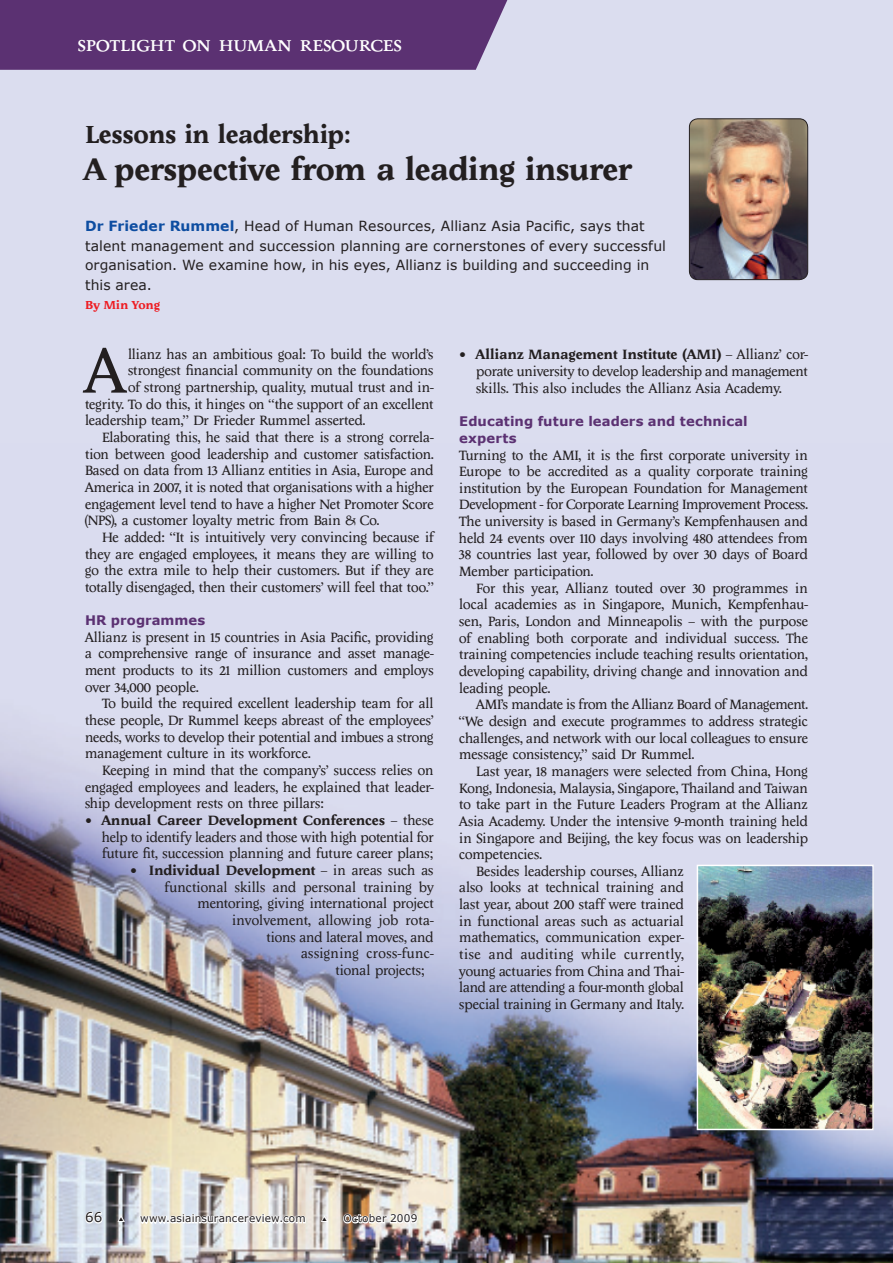
<style>
.page{position:relative;width:893px;height:1263px;background:#dbddef}
.page>*{position:absolute;margin:0;border:0;box-sizing:border-box;transform-origin:0 0}
.text_-_1st{font:64.8px "Economist 101";color:#231f20}
.hdline_21{font:700 31.5px "Economist 101";letter-spacing:.005em;color:#231f20}
.hdline_17{font:700 25.5px "Economist 101";letter-spacing:.005em;color:#231f20}
.t1{font:22.5px "Economist 101 Small Cap";letter-spacing:-.01em;color:#fff}
.text{font:13.95px/16.6px "Economist 101";letter-spacing:-.01em;color:#231f20;text-align:justify}
.text_-_1st-2{font:13.95px/16.6px "Economist 101";letter-spacing:-.01em;color:#231f20;text-align:justify}
.text_bullet{font:13.95px/16.6px "Economist 101";letter-spacing:-.005em;color:#231f20;text-align:justify}
.stnfrst{font:13.95px/19.5px "Verdana";letter-spacing:.005em;color:#231f20}
.text_bullet-2{font:700 13.95px "Economist 101";letter-spacing:.01em;color:#231f20}
.text_bullet-3{font:13.95px "Economist 101";letter-spacing:.02em;color:#231f20}
.t2{font:13.5px "Verdana";color:#231f20}
.subhd{font:700 13.2px/16.5px "Verdana";letter-spacing:.005em;color:#5b3172}
.stnfrst-2{font:700 12px "Economist 101";letter-spacing:.015em;color:#ee1d23}
.t3{font:10.5px "Verdana";letter-spacing:.02em;color:#231f20}
.s1{font-weight:700;color:#0d4da1}
.s2{font-weight:700}
.s3{font-weight:400}
</style>
<div class="page">
<img style="left:0;top:740px;width:893px;height:523px">
<img style="left:689px;top:119px;width:119px;height:160px">
<div style="left:689px;top:119px;width:119px;height:161px;border:1px solid #231f20;border-radius:9px"></div>
<img style="left:700px;top:868px;width:171px;height:259px">
<div style="left:697px;top:865px;width:177px;height:265px;border:2px solid #fff"></div>
<svg style="left:84px;top:1210px;width:20px;height:15px"></svg>
<svg style="left:116px;top:1214px;width:10px;height:9px"></svg>
<svg style="left:138px;top:1212px;width:169px;height:16px"></svg>
<svg style="left:319px;top:1214px;width:10px;height:9px"></svg>
<svg style="left:342px;top:1212px;width:77px;height:13px"></svg>
<div style="left:0;top:0;width:507px;height:70px;background:#5b3172"></div>
<p class="t1" style="left:78px;top:34px;width:326px">Spotlight on Human Resources</p>
<p class="hdline_17" style="left:85px;top:120px;width:267px">Lessons in leadership:</p>
<p class="hdline_21" style="left:85px;top:152px;width:547px">A perspective from a leading insurer</p>
<p class="stnfrst" style="left:85px;top:217px;width:582px"><span class="s1">Dr Frieder Rummel</span>, Head of Human Resources, Allianz Asia Pacific, says that talent management and succession planning are cornerstones of every successful organisation. We examine how, in his eyes, Allianz is building and succeeding in this area.</p>
<p class="stnfrst-2" style="left:85px;top:299px;width:76px">By Min Yong</p>
<p class="text_-_1st" style="left:85px;top:336px;width:42px">A</p>
<p class="text_-_1st-2" style="left:128px;top:346px;width:307px">llianz has an ambitious goal: To build the world’s</p>
<p class="text_bullet" style="left:476px;top:346px;width:333px;text-indent:-17px">• <span class="s2">Allianz Management Institute (AMI)</span> – Allianz’ cor&shy;porate university to develop leadership and management skills. This also includes the Allianz Asia Academy.</p>
<p class="subhd" style="left:459px;top:413px;width:290px">Educating future leaders and technical experts</p>
<p class="text_-_1st-2" style="left:459px;top:447px;width:350px">Turning to the AMI, it is the first corporate university in Europe to be accredited as a quality corporate training institution by the European Foundation for Management Development - for Corporate Learning Improvement Process.<br>The university is based in Germany’s Kempfenhausen and held 24 events over 110 days involving 480 attendees from 38 countries last year, followed by over 30 days of Board Member participation.</p>
<p class="text" style="left:459px;top:580px;width:350px;text-indent:17px">For this year, Allianz touted over 30 programmes in local academies as in Singapore, Munich, Kempfenhau&shy;sen, Paris, London and Minneapolis – with the purpose of enabling both corporate and individual success. The training competencies include teaching results orientation, developing capability, driving change and innovation and leading people.</p>
<p class="text" style="left:459px;top:696px;width:350px;text-indent:17px">AMI’s mandate is from the Allianz Board of Management. “We design and execute programmes to address strategic challenges, and network with our local colleagues to ensure message consistency,” said Dr Rummel.</p>
<p class="text" style="left:459px;top:763px;width:350px;text-indent:17px">Last year, 18 managers were selected from China, Hong Kong, Indonesia, Malaysia, Singapore, Thailand and Taiwan to take part in the Future Leaders Program at the Allianz Asia Academy. Under the intensive 9-month training held in Singapore and Beijing, the key focus was on leadership competencies.</p>
<p class="text" style="left:459px;top:863px;width:226px;text-indent:17px">Besides leadership courses, Allianz also looks at technical training and last year, about 200 staff were trained in functional areas such as actuarial mathematics, communication exper&shy;tise and auditing while currently, young actuaries from China and Thai&shy;land are attending a four-month global special training in Germany and Italy.</p>
<p class="text_-_1st-2" style="left:128px;top:363px;width:307px">strongest financial community on the foundations</p>
<p class="text_-_1st-2" style="left:128px;top:379px;width:307px">of strong partnership, quality, mutual trust and in-</p>
<p class="text_-_1st-2" style="left:85px;top:396px;width:350px">tegrity. To do this, it hinges on “the support of an excellent</p>
<p class="text_-_1st-2" style="left:85px;top:412px;width:282px">leadership team,” Dr Frieder Rummel asserted.</p>
<p class="text" style="left:85px;top:429px;width:350px;text-indent:17px">Elaborating this, he said that there is a strong correla&shy;tion between good leadership and customer satisfaction.<br>Based on data from 13 Allianz entities in Asia, Europe and America in 2007, it is noted that organisations with a higher engagement level tend to have a higher Net Promoter Score (NPS), a customer loyalty metric from Bain &amp; Co.</p>
<p class="text" style="left:85px;top:529px;width:350px;text-indent:17px">He added: “It is intuitively very convincing because if they are engaged employees, it means they are willing to go the extra mile to help their customers. But if they are totally disengaged, then their customers’ will feel that too.”</p>
<p class="subhd" style="left:85px;top:612px;width:122px">HR programmes</p>
<p class="text_-_1st-2" style="left:85px;top:629px;width:350px">Allianz is present in 15 countries in Asia Pacific, providing a comprehensive range of insurance and asset manage&shy;ment products to its 21 million customers and employs over 34,000 people.</p>
<p class="text" style="left:85px;top:696px;width:350px;text-indent:17px">To build the required excellent leadership team for all these people, Dr Rummel keeps abreast of the employees’ needs, works to develop their potential and imbues a strong management culture in its workforce.</p>
<p class="text" style="left:85px;top:762px;width:350px;text-indent:17px">Keeping in mind that the company’s’ success relies on engaged employees and leaders, he explained that leader&shy;ship development rests on three pillars:</p>
<p class="text_bullet" style="left:102px;top:812px;width:333px;text-indent:-17px">• <span class="s2">Annual Career Development Conferences</span> – these help to identify leaders and those with high potential for future fit, succession planning and future career plans;</p>
<p class="text_bullet-2" style="left:130px;top:863px;width:305px"><span class="s3">•</span> Individual Development <span class="s3">– in areas such as</span></p>
<p class="text_bullet" style="left:164px;top:879px;width:271px">functional skills and personal training by</p>
<p class="text_bullet" style="left:197px;top:895px;width:238px">mentoring, giving international project</p>
<p class="text_bullet" style="left:232px;top:912px;width:203px">involvement, allowing job rota-</p>
<p class="text_bullet" style="left:266px;top:929px;width:169px">tions and lateral moves, and</p>
<p class="text_bullet-3" style="left:301px;top:946px;width:134px">assigning cross-func-</p>
<p class="text_bullet" style="left:335px;top:962px;width:90px">tional projects;</p>
<p class="t2" style="left:85px;top:1209px;width:19px">66</p>
<p class="t3" style="left:119px;top:1212px;width:188px">▲ www.asiainsurancereview.com</p>
<p class="t3" style="left:322px;top:1212px;width:97px">▲ October 2009</p>
</div>
